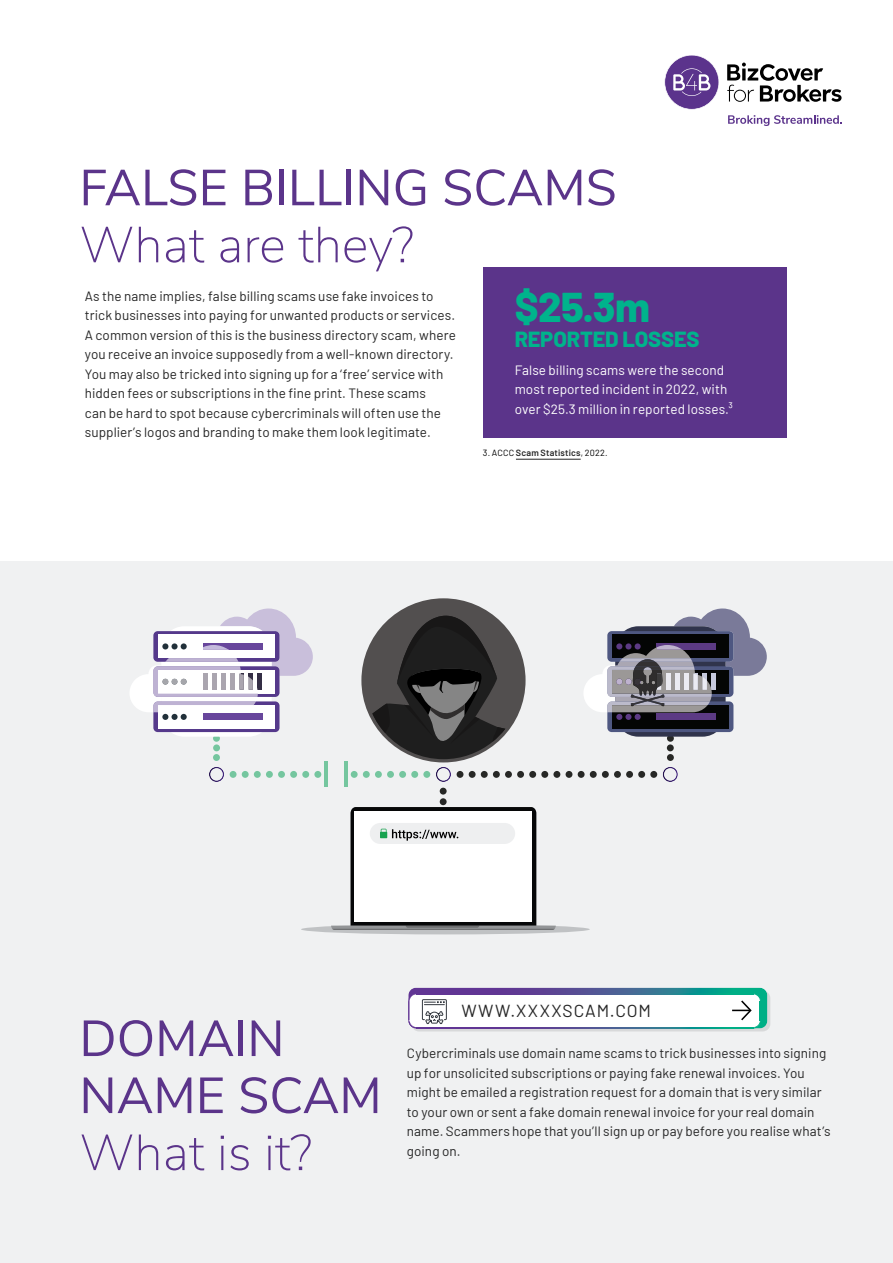
<style>
.page{position:relative;width:893px;height:1263px;background:#fff}
.page>*{position:absolute;margin:0;border:0;box-sizing:border-box;transform-origin:0 0}
.t1{font:50.4px/57px "Nunito Sans";color:#5b348a}
.t2{font:200 50.4px "Nunito Sans";color:#5b348a}
.t3{font:800 41.55px "Barlow";color:#00b38c}
.t4{font:800 21.9px "Barlow";letter-spacing:-.01em;color:#00b38c}
.t5{font:17.4px "Barlow";letter-spacing:.06em;color:#262626}
.t6{font:13.5px/19.5px "Barlow";letter-spacing:.005em;color:#262626}
.t7{font:13.5px/19.5px "Barlow";letter-spacing:.005em;color:#fff}
.t8{font:600 9px "Barlow";letter-spacing:.025em;color:#262626}
.s1{font-weight:400;color:#000}
</style>
<div class="page">
<div style="left:0;top:561px;width:893px;height:702px;background:#f0f1f2"></div>
<svg style="left:361px;top:598px;width:165px;height:164px"></svg>
<div style="left:440px;top:788px;width:7px;height:6px;background:#272826;border-radius:50%"></div>
<div style="left:440px;top:798px;width:7px;height:7px;background:#272826;border-radius:50%"></div>
<div style="left:457px;top:771px;width:6px;height:7px;background:#272826;border-radius:50%"></div>
<div style="left:469px;top:771px;width:7px;height:7px;background:#272826;border-radius:50%"></div>
<div style="left:481px;top:771px;width:7px;height:7px;background:#272826;border-radius:50%"></div>
<div style="left:493px;top:771px;width:7px;height:7px;background:#272826;border-radius:50%"></div>
<div style="left:505px;top:771px;width:7px;height:7px;background:#272826;border-radius:50%"></div>
<div style="left:517px;top:771px;width:7px;height:7px;background:#272826;border-radius:50%"></div>
<div style="left:529px;top:771px;width:7px;height:7px;background:#272826;border-radius:50%"></div>
<div style="left:541px;top:771px;width:7px;height:7px;background:#272826;border-radius:50%"></div>
<div style="left:553px;top:771px;width:7px;height:7px;background:#272826;border-radius:50%"></div>
<div style="left:566px;top:771px;width:6px;height:7px;background:#272826;border-radius:50%"></div>
<div style="left:578px;top:771px;width:7px;height:7px;background:#272826;border-radius:50%"></div>
<div style="left:590px;top:771px;width:7px;height:7px;background:#272826;border-radius:50%"></div>
<div style="left:602px;top:771px;width:7px;height:7px;background:#272826;border-radius:50%"></div>
<div style="left:614px;top:771px;width:7px;height:7px;background:#272826;border-radius:50%"></div>
<div style="left:626px;top:771px;width:7px;height:7px;background:#272826;border-radius:50%"></div>
<div style="left:638px;top:771px;width:7px;height:7px;background:#272826;border-radius:50%"></div>
<div style="left:650px;top:771px;width:7px;height:7px;background:#272826;border-radius:50%"></div>
<div style="left:667px;top:754px;width:7px;height:7px;background:#272826;border-radius:50%"></div>
<div style="left:667px;top:744px;width:7px;height:7px;background:#272826;border-radius:50%"></div>
<div style="left:667px;top:735px;width:7px;height:7px;background:#272826;border-radius:50%"></div>
<div style="left:423px;top:771px;width:7px;height:7px;background:#75c69f;border-radius:50%"></div>
<div style="left:411px;top:771px;width:7px;height:7px;background:#75c69f;border-radius:50%"></div>
<div style="left:399px;top:771px;width:7px;height:7px;background:#75c69f;border-radius:50%"></div>
<div style="left:387px;top:771px;width:7px;height:7px;background:#75c69f;border-radius:50%"></div>
<div style="left:375px;top:771px;width:7px;height:7px;background:#75c69f;border-radius:50%"></div>
<div style="left:363px;top:771px;width:7px;height:7px;background:#75c69f;border-radius:50%"></div>
<div style="left:351px;top:771px;width:7px;height:7px;background:#75c69f;border-radius:50%"></div>
<div style="left:314px;top:771px;width:7px;height:7px;background:#75c69f;border-radius:50%"></div>
<div style="left:302px;top:771px;width:7px;height:7px;background:#75c69f;border-radius:50%"></div>
<div style="left:290px;top:771px;width:7px;height:7px;background:#75c69f;border-radius:50%"></div>
<div style="left:278px;top:771px;width:7px;height:7px;background:#75c69f;border-radius:50%"></div>
<div style="left:266px;top:771px;width:7px;height:7px;background:#75c69f;border-radius:50%"></div>
<div style="left:254px;top:771px;width:7px;height:7px;background:#75c69f;border-radius:50%"></div>
<div style="left:242px;top:771px;width:7px;height:7px;background:#75c69f;border-radius:50%"></div>
<div style="left:230px;top:771px;width:7px;height:7px;background:#75c69f;border-radius:50%"></div>
<div style="left:213px;top:754px;width:7px;height:7px;background:#75c69f;border-radius:50%"></div>
<div style="left:213px;top:744px;width:7px;height:7px;background:#75c69f;border-radius:50%"></div>
<div style="left:213px;top:735px;width:7px;height:7px;background:#75c69f;border-radius:50%"></div>
<hr style="left:344px;top:761px;width:4px;height:26px;background:#75c69f">
<hr style="left:324px;top:761px;width:4px;height:26px;background:#75c69f">
<div style="left:615px;top:626px;width:111px;height:111px;background:#30344c;border-radius:23px"></div>
<div style="left:607px;top:701px;width:126px;height:31px;background:#4e5781;border-radius:4px"></div>
<div style="left:612px;top:705px;width:117px;height:24px;background:#040505"></div>
<svg style="left:584px;top:608px;width:183px;height:112px"></svg>
<svg style="left:161px;top:626px;width:111px;height:111px"></svg>
<div style="left:153px;top:701px;width:126px;height:31px;background:#55398b;border-radius:4px"></div>
<div style="left:158px;top:705px;width:117px;height:24px;background:#fff"></div>
<svg style="left:130px;top:608px;width:183px;height:112px"></svg>
<svg style="left:365px;top:603px;width:157px;height:156px"></svg>
<img style="left:436px;top:767px;width:15px;height:15px">
<img style="left:663px;top:767px;width:15px;height:15px">
<img style="left:209px;top:767px;width:15px;height:15px">
<div style="left:301px;top:924px;width:289px;height:10px;background:#c0c2c4;border-radius:50%"></div>
<svg style="left:331px;top:807px;width:225px;height:123px"></svg>
<div style="left:411px;top:991px;width:359px;height:40px;background:linear-gradient(to bottom,#b2d1cb,#ccd7d5);border-radius:8px"></div>
<div style="left:483px;top:267px;width:304px;height:170px;background:#5b348a"></div>
<img style="left:409px;top:988px;width:358px;height:40px">
<div style="left:409px;top:994px;width:352px;height:34px;background:#fff;border-radius:8px"></div>
<img style="left:447px;top:1027px;width:285px;height:1px">
<img style="left:447px;top:993px;width:285px;height:1px">
<svg style="left:408px;top:993px;width:39px;height:35px"></svg>
<svg style="left:732px;top:993px;width:29px;height:35px"></svg>
<hr style="left:516px;top:459px;width:65px;height:1px;background:#262626">
<svg style="left:727px;top:63px;width:114px;height:39px"></svg>
<svg style="left:664px;top:55px;width:55px;height:55px"></svg>
<svg style="left:728px;top:115px;width:114px;height:11px"></svg>
<h1 class="t1" style="left:79px;top:164px;width:539px">FALSE BILLING SCAMS</h1>
<h1 class="t2" style="left:79px;top:221px;width:336px">What are they?</h1>
<p class="t6" style="left:85px;top:285px;width:373px">As the name implies, false billing scams use fake invoices to trick businesses into paying for unwanted products or services.<br>A common version of this is the business directory scam, where you receive an invoice supposedly from a well-known directory.<br>You may also be tricked into signing up for a ‘free’ service with hidden fees or subscriptions in the fine print. These scams<br>can be hard to spot because cybercriminals will often use the supplier’s logos and branding to make them look legitimate.</p>
<h2 class="t3" style="left:515px;top:289px;width:137px">$25.3m</h2>
<h3 class="t4" style="left:515px;top:330px;width:186px">REPORTED LOSSES</h3>
<p class="t7" style="left:515px;top:359px;width:220px">False billing scams were the second most reported incident in 2022, with over $25.3 million in reported losses.³</p>
<p class="t8" style="left:483px;top:450px;width:126px"><span class="s1">3. ACCC</span> Scam Statistics<span class="s1">, 2022.</span></p>
<h1 class="t1" style="left:79px;top:1014px;width:304px">DOMAIN<br>NAME SCAM</h1>
<h1 class="t2" style="left:79px;top:1129px;width:234px">What is it?</h1>
<p class="t5" style="left:461px;top:998px;width:191px">WWW.XXXXSCAM.COM</p>
<p class="t6" style="left:407px;top:1043px;width:425px">Cybercriminals use domain name scams to trick businesses into signing up for unsolicited subscriptions or paying fake renewal invoices. You might be emailed a registration request for a domain that is very similar to your own or sent a fake domain renewal invoice for your real domain name. Scammers hope that you’ll sign up or pay before you realise what’s going on.</p>
</div>
